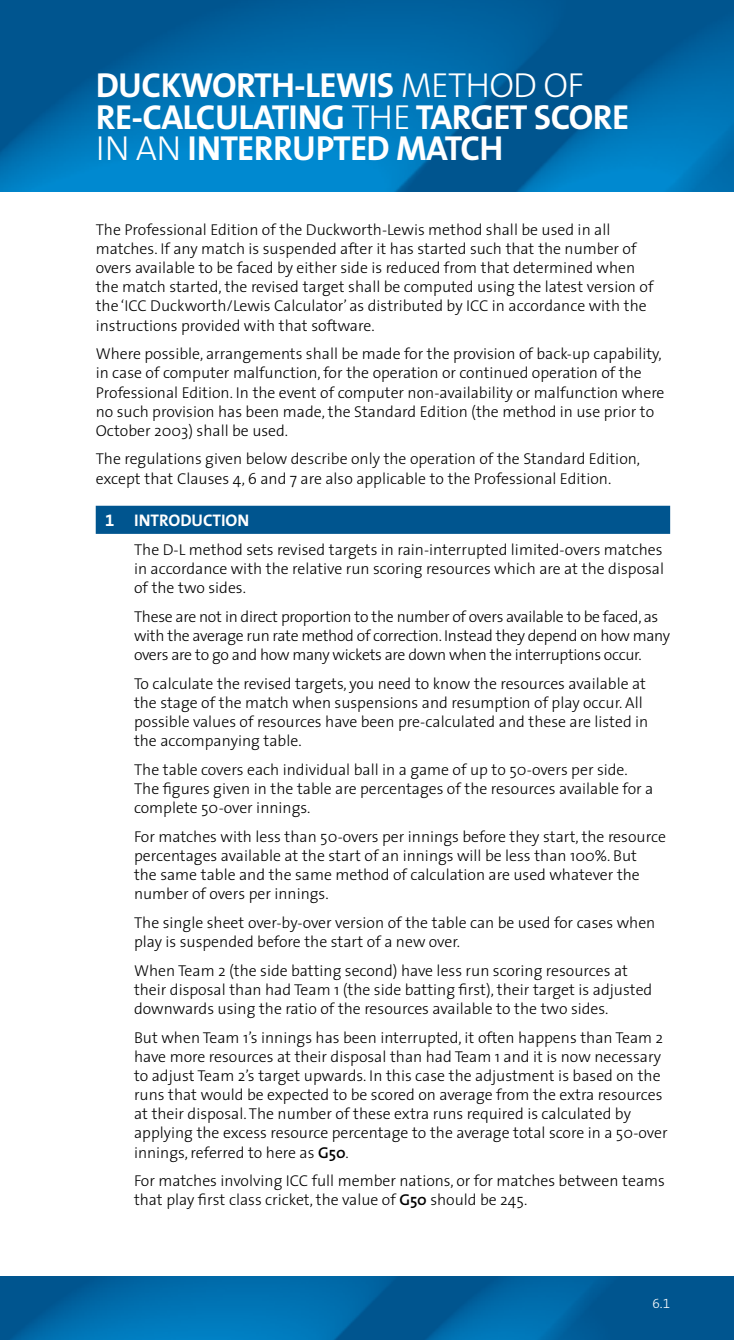
<style>
.page{position:relative;width:734px;height:1340px;background:#fff}
.page>*{position:absolute;margin:0;border:0;box-sizing:border-box;transform-origin:0 0}
.t1{font:700 34.88px/31.5px "The Sans";letter-spacing:-.02em;color:#fff}
.t2{font:700 16.88px "The Sans";color:#fff}
.t3{font:300 15.75px/19.1px "The Sans";color:#000}
.t4{font:300 15.75px/19.1px "The Sans";letter-spacing:-.02em;color:#000}
.t5{font:13.5px "The Sans Light Expert";color:#fff}
.s1{font-weight:300}
.s2{font-family:"The Sans Bold Expert";font-weight:400}
.s3{font-weight:600}
</style>
<div class="page">
<img style="left:0;top:1276px;width:733px;height:63px">
<div style="left:96px;top:506px;width:574px;height:28px;background:#00558f"></div>
<img style="left:0;top:0;width:733px;height:191px">
<h1 class="t1" style="left:96px;top:69px;width:535px;text-indent:65px">KWORTH-LEWIS <span class="s1">METHOD OF<br></span>RE-CALCU LATING <span class="s1">THE</span> TARGET SCORE<br><span class="s1">IN AN</span> INTERRU PTED MATCH</h1>
<h1 class="t1" style="left:96px;top:69px;width:22px">DUC</h1>
<p class="t3" style="left:96px;top:219px;width:559px">The Professional Edition of the Duckworth-Lewis method shall be used in all matches. If any match is suspended after it has started such that the number of overs available to be faced by either side is reduced from that determined when the match started, the revised target shall be computed using the latest version of the ‘ICC Duckworth/Lewis Calculator’ as distributed by ICC in accordance with the instructions provided with that software.</p>
<p class="t3" style="left:96px;top:344px;width:570px">Where possible, arrangements shall be made for the provision of back-up capability, in case of computer malfunction, for the operation or continued operation of the Professional Edition. In the event of computer non-availability or malfunction where no such provision has been made, the Standard Edition (the method in use prior to October 2003) shall be used.</p>
<p class="t3" style="left:96px;top:449px;width:546px">The regulations given below describe only the operation of the Standard Edition, except that Clauses 4, 6 and 7 are also applicable to the Professional Edition.</p>
<p class="t2" style="left:105px;top:506px;width:145px"><span class="s2">1</span> INTRODUCTION</p>
<p class="t3" style="left:134px;top:539px;width:531px;text-align:justify">The D-L method sets revised targets in rain-interrupted limited-overs matches in accordance with the relative run scoring resources which are at the disposal of the two sides.</p>
<p class="t4" style="left:134px;top:606px;width:537px">These are not in direct proportion to the number of overs available to be faced, as with the average run rate method of correction. Instead they depend on how many overs are to go and how many wickets are down when the interruptions occur.</p>
<p class="t3" style="left:134px;top:673px;width:515px">To calculate the revised targets, you need to know the resources available at the stage of the match when suspensions and resumption of play occur. All possible values of resources have been pre-calculated and these are listed in the accompanying table.</p>
<p class="t3" style="left:134px;top:759px;width:521px">The table covers each individual ball in a game of up to 50-overs per side.<br>The figures given in the table are percentages of the resources available for a complete 50-over innings.</p>
<p class="t3" style="left:134px;top:826px;width:533px">For matches with less than 50-overs per innings before they start, the resource percentages available at the start of an innings will be less than 100%. But<br>the same table and the same method of calculation are used whatever the number of overs per innings.</p>
<p class="t3" style="left:134px;top:912px;width:523px">The single sheet over-by-over version of the table can be used for cases when play is suspended before the start of a new over.</p>
<p class="t3" style="left:134px;top:960px;width:519px">When Team 2 (the side batting second) have less run scoring resources at their disposal than had Team 1 (the side batting first), their target is adjusted downwards using the ratio of the resources available to the two sides.</p>
<p class="t3" style="left:134px;top:1027px;width:535px">But when Team 1’s innings has been interrupted, it often happens than Team 2 have more resources at their disposal than had Team 1 and it is now necessary to adjust Team 2’s target upwards. In this case the adjustment is based on the runs that would be expected to be scored on average from the extra resources at their disposal. The number of these extra runs required is calculated by applying the excess resource percentage to the average total score in a 50-over innings, referred to here as <span class="s3">G50</span>.</p>
<p class="t3" style="left:134px;top:1170px;width:532px">For matches involving ICC full member nations, or for matches between teams that play first class cricket, the value of <span class="s3">G50</span> should be 245.</p>
<p class="t5" style="left:652px;top:1291px;width:19px">6.1</p>
</div>
